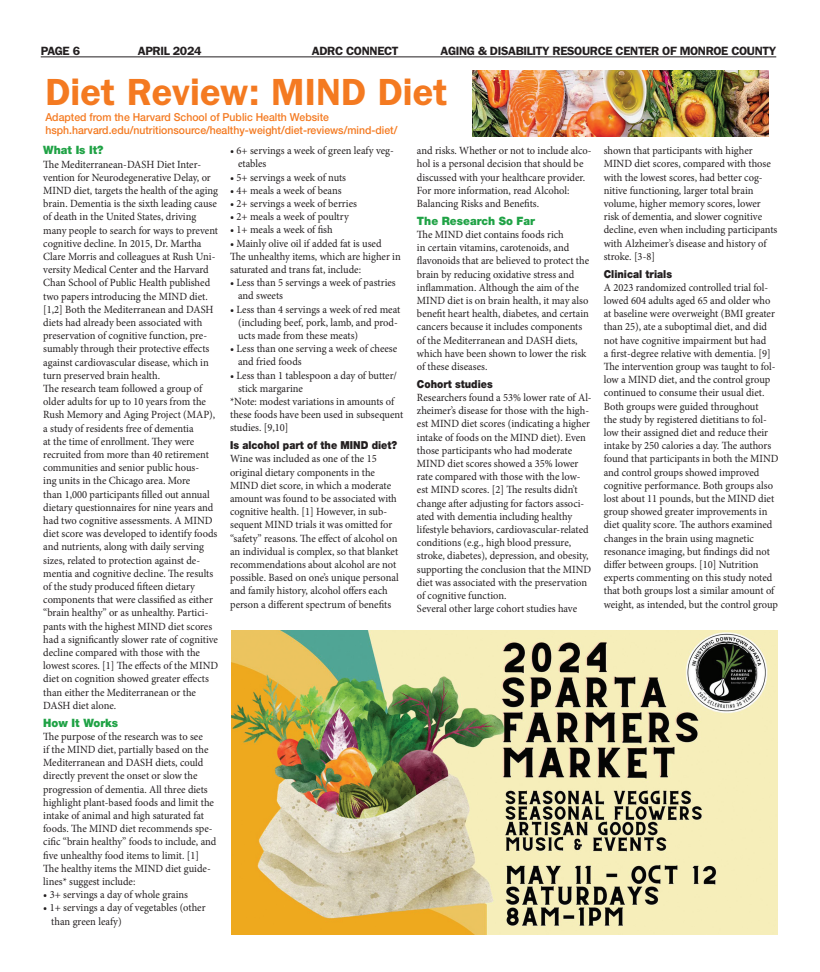
<style>
.page{position:relative;width:820px;height:972px;background:#fff}
.page>*{position:absolute;margin:0;border:0;box-sizing:border-box;transform-origin:0 0}
.t1{font:600 38px "ITC Franklin Gothic Std";color:#f47a21}
.t2{font:600 12px "ITC Franklin Gothic Std";letter-spacing:-.03em;color:#231f20}
.t3{font:900 11.5px "Helvetica Neue LT Std";color:#1fa245;scale:.95 1}
.t4{font:11px/13.2px "Minion Pro";color:#231f20;scale:.95 1}
.t5{font:500 11px/13.2px "Helvetica Neue LT Std";color:#f47a21;scale:.95 1}
.t6{font:900 11px "Helvetica Neue LT Std";color:#231f20;scale:.9 1}
</style>
<div class="page">
<hr style="left:41px;top:56px;width:735px;height:1px;background:#231f20">
<img style="left:232px;top:630px;width:545px;height:304px">
<img style="left:472px;top:71px;width:296px;height:66px">
<p class="t2" style="left:41px;top:44px;width:41px">PAGE 6</p>
<p class="t2" style="left:138px;top:44px;width:65px">APRIL 2024</p>
<p class="t2" style="left:312px;top:44px;width:88px">ADRC CONNECT</p>
<p class="t2" style="left:440px;top:44px;width:337px">AGING &amp; DISABILITY RESOURCE CENTER OF MONROE COUNTY</p>
<h1 class="t1" style="left:45px;top:69px;width:404px">Diet Review: MIND Diet</h1>
<p class="t5" style="left:45px;top:110px;width:372px">Adapted from the Harvard School of Public Health Website hsph.harvard.edu/nutritionsource/healthy-weight/diet-reviews/mind-diet/</p>
<p class="t3" style="left:43px;top:143px;width:65px">What Is It?</p>
<p class="t4" style="left:43px;top:158px;width:185px">The Mediterranean-DASH Diet Inter&shy;vention for Neurodegenerative Delay, or MIND diet, targets the health of the aging brain. Dementia is the sixth leading cause of death in the United States, driving many people to search for ways to prevent cognitive decline. In 2015, Dr. Martha Clare Morris and colleagues at Rush Uni&shy;versity Medical Center and the Harvard Chan School of Public Health published two papers introducing the MIND diet. [1,2] Both the Mediterranean and DASH diets had already been associated with preservation of cognitive function, pre&shy;sumably through their protective effects against cardiovascular disease, which in turn preserved brain health.<br>The research team followed a group of older adults for up to 10 years from the Rush Memory and Aging Project (MAP), a study of residents free of dementia<br>at the time of enrollment. They were recruited from more than 40 retirement communities and senior public hous-<br>ing units in the Chicago area. More<br>than 1,000 participants filled out annual dietary questionnaires for nine years and had two cognitive assessments. A MIND diet score was developed to identify foods and nutrients, along with daily serving sizes, related to protection against de&shy;mentia and cognitive decline. The results of the study produced fifteen dietary components that were classified as either “brain healthy” or as unhealthy. Partici&shy;pants with the highest MIND diet scores had a significantly slower rate of cognitive decline compared with those with the lowest scores. [1] The effects of the MIND diet on cognition showed greater effects than either the Mediterranean or the DASH diet alone.</p>
<p class="t3" style="left:43px;top:716px;width:80px">How It Works</p>
<p class="t4" style="left:43px;top:730px;width:184px">The purpose of the research was to see<br>if the MIND diet, partially based on the Mediterranean and DASH diets, could directly prevent the onset or slow the progression of dementia. All three diets highlight plant-based foods and limit the intake of animal and high saturated fat foods. The MIND diet recommends spe&shy;cific “brain healthy” foods to include, and five unhealthy food items to limit. [1] The healthy items the MIND diet guide&shy;lines* suggest include:</p>
<p class="t4" style="left:43px;top:888px;width:154px">• 3+ servings a day of whole grains</p>
<p class="t4" style="left:51px;top:901px;width:164px;text-indent:-8px">• 1+ servings a day of vegetables (other than green leafy)</p>
<p class="t4" style="left:238px;top:144px;width:165px;text-indent:-8px">• 6+ servings a week of green leafy veg&shy;etables</p>
<p class="t4" style="left:230px;top:170px;width:124px">• 5+ servings a week of nuts</p>
<p class="t4" style="left:230px;top:184px;width:119px">• 4+ meals a week of beans</p>
<p class="t4" style="left:230px;top:197px;width:135px">• 2+ servings a week of berries</p>
<p class="t4" style="left:230px;top:210px;width:126px">• 2+ meals a week of poultry</p>
<p class="t4" style="left:230px;top:223px;width:109px">• 1+ meals a week of fish</p>
<p class="t4" style="left:230px;top:236px;width:181px">• Mainly olive oil if added fat is used<br>The unhealthy items, which are higher in saturated and trans fat, include:</p>
<p class="t4" style="left:238px;top:276px;width:167px;text-indent:-8px">• Less than 5 servings a week of pastries and sweets</p>
<p class="t4" style="left:238px;top:302px;width:172px;text-indent:-8px">• Less than 4 servings a week of red meat (including beef, pork, lamb, and prod&shy;ucts made from these meats)</p>
<p class="t4" style="left:238px;top:342px;width:169px;text-indent:-8px">• Less than one serving a week of cheese and fried foods</p>
<p class="t4" style="left:230px;top:368px;width:177px">• Less than 1 tablespoon a day of butter/</p>
<p class="t4" style="left:238px;top:382px;width:70px">stick margarine</p>
<p class="t4" style="left:230px;top:395px;width:174px">*Note: modest variations in amounts of</p>
<p class="t4" style="left:230px;top:408px;width:184px">these foods have been used in subsequent</p>
<p class="t4" style="left:230px;top:421px;width:63px">studies. [9,10]</p>
<p class="t6" style="left:230px;top:439px;width:187px">Is alcohol part of the MIND diet?</p>
<p class="t4" style="left:230px;top:452px;width:179px">Wine was included as one of the 15 original dietary components in the MIND diet score, in which a moderate amount was found to be associated with cognitive health. [1] However, in sub&shy;sequent MIND trials it was omitted for “safety” reasons. The effect of alcohol on an individual is complex, so that blanket recommendations about alcohol are not possible. Based on one’s unique personal and family history, alcohol offers each person a different spectrum of benefits</p>
<p class="t4" style="left:417px;top:144px;width:185px">and risks. Whether or not to include alco&shy;hol is a personal decision that should be discussed with your healthcare provider.<br>For more information, read Alcohol:<br>Balancing Risks and Benefits.</p>
<p class="t3" style="left:417px;top:214px;width:126px">The Research So Far</p>
<p class="t4" style="left:417px;top:228px;width:183px">The MIND diet contains foods rich<br>in certain vitamins, carotenoids, and flavonoids that are believed to protect the brain by reducing oxidative stress and inflammation. Although the aim of the MIND diet is on brain health, it may also benefit heart health, diabetes, and certain cancers because it includes components of the Mediterranean and DASH diets, which have been shown to lower the risk of these diseases.</p>
<p class="t6" style="left:417px;top:377px;width:86px">Cohort studies</p>
<p class="t4" style="left:417px;top:391px;width:185px">Researchers found a 53% lower rate of Al&shy;zheimer’s disease for those with the high&shy;est MIND diet scores (indicating a higher intake of foods on the MIND diet). Even those participants who had moderate MIND diet scores showed a 35% lower rate compared with those with the low&shy;est MIND scores. [2] The results didn’t change after adjusting for factors associ&shy;ated with dementia including healthy lifestyle behaviors, cardiovascular-related conditions (e.g., high blood pressure, stroke, diabetes), depression, and obesity, supporting the conclusion that the MIND diet was associated with the preservation of cognitive function.<br>Several other large cohort studies have</p>
<p class="t4" style="left:603px;top:144px;width:184px">shown that participants with higher MIND diet scores, compared with those with the lowest scores, had better cog&shy;nitive functioning, larger total brain volume, higher memory scores, lower risk of dementia, and slower cognitive decline, even when including participants with Alzheimer’s disease and history of stroke. [3-8]</p>
<p class="t6" style="left:603px;top:267px;width:77px">Clinical trials</p>
<p class="t4" style="left:603px;top:281px;width:185px">A 2023 randomized controlled trial fol&shy;lowed 604 adults aged 65 and older who at baseline were overweight (BMI greater than 25), ate a suboptimal diet, and did not have cognitive impairment but had<br>a first-degree relative with dementia. [9] The intervention group was taught to fol&shy;low a MIND diet, and the control group continued to consume their usual diet.<br>Both groups were guided throughout<br>the study by registered dietitians to fol&shy;low their assigned diet and reduce their intake by 250 calories a day. The authors found that participants in both the MIND and control groups showed improved cognitive performance. Both groups also lost about 11 pounds, but the MIND diet group showed greater improvements in diet quality score. The authors examined changes in the brain using magnetic resonance imaging, but findings did not differ between groups. [10] Nutrition experts commenting on this study noted that both groups lost a similar amount of weight, as intended, but the control group</p>
</div>
